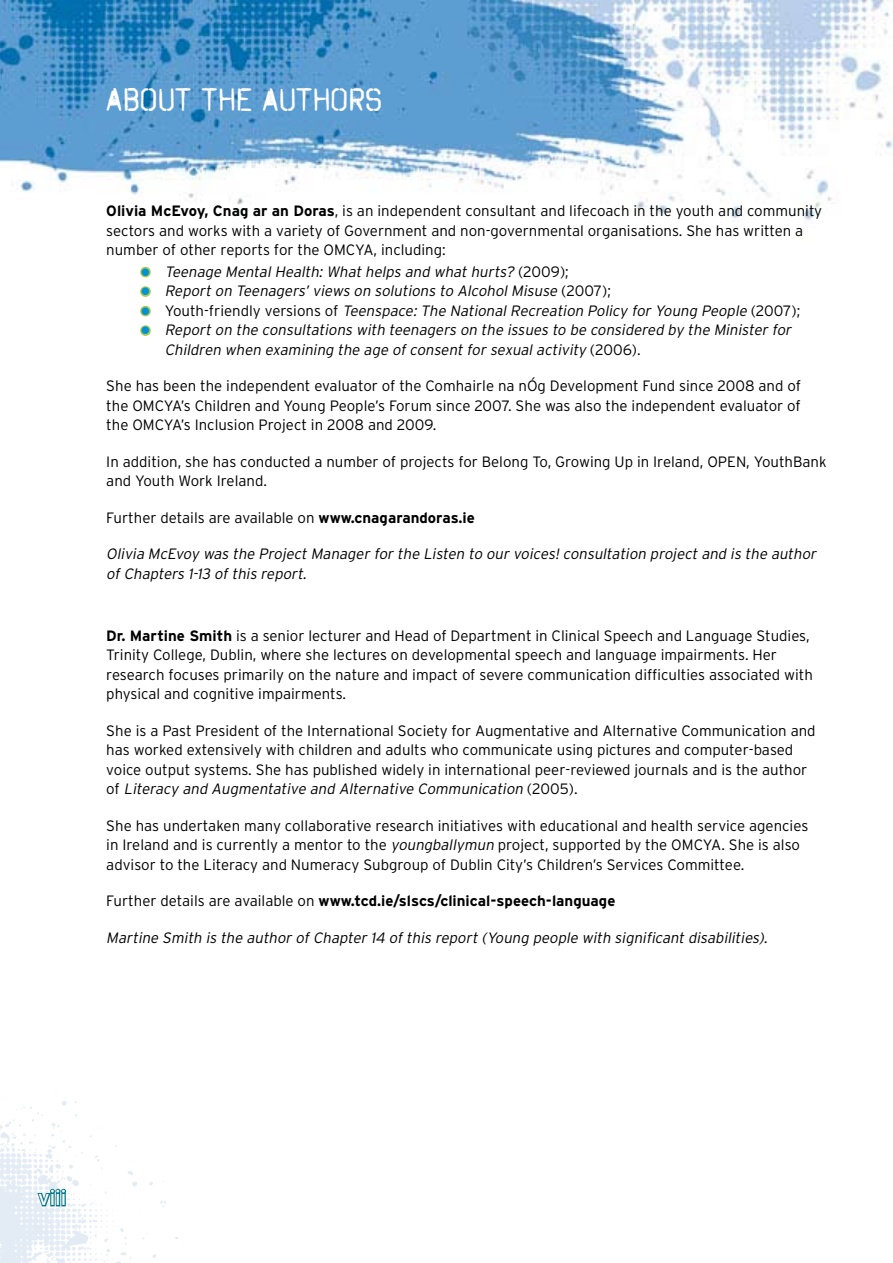
<style>
.page{position:relative;width:893px;height:1263px;background:#fff}
.page>*{position:absolute;margin:0;border:0;box-sizing:border-box;transform-origin:0 0}
.t1{font:33px "Octin Spraypaint Free";color:#fff}
.t2{font:21px "Interstate";color:#fff}
.t3{font:300 15px/19.5px "Interstate";color:#000}
.t4{font:italic 300 15px/19.5px "Interstate";color:#000}
.t5{font:700 15px "Interstate";color:#000}
.s1{font-weight:700}
.s2{font-style:normal}
.s3{font-style:italic}
.s4{font-weight:300}
</style>
<div class="page">
<img style="left:0;top:0;width:893px;height:220px">
<img style="left:0;top:1097px;width:178px;height:166px">
<svg style="left:36px;top:1189px;width:30px;height:24px"></svg>
<div style="left:61px;top:1193px;width:5px;height:13px;border:2px solid #017685"></div>
<svg style="left:140px;top:266px;width:11px;height:70px"></svg>
<h1 class="t1" style="left:106px;top:81px;width:277px">ABOUT THE AUTHORS</h1>
<p class="t3" style="left:106px;top:201px;width:717px"><span class="s1">Olivia McEvoy, Cnag ar an Doras</span>, is an independent consultant and lifecoach in the youth and community sectors and works with a variety of Government and non-governmental organisations. She has written a number of other reports for the OMCYA, including:</p>
<p class="t4" style="left:165px;top:261px;width:637px">Teenage Mental Health: What helps and what hurts? <span class="s2">( 2 0 0 9 ) ;<br></span>Report on Teenagers’ views on solutions to Alcohol Misuse <span class="s2">( 2 0 0 7 ) ;<br>Yo u t h - f r i e n d l y v e rs i o n s o f</span> Teenspace: The National Recreation Policy for Young People <span class="s2">( 2 0 07 ) ; </span>Report on the consultations with teenagers on the issues to be considered by the Minister for Children when examining the age of consent for sexual activity <span class="s2">( 2 0 0 6 ) .</span></p>
<p class="t3" style="left:106px;top:376px;width:696px;text-align:justify">She has been the independent evaluator of the Comhairle na nÓg Development Fund since 2008 and of the OMCYA’s Children and Young People’s Forum since 2007. She was also the independent evaluator of the OMCYA’s Inclusion Project in 2008 and 2009.</p>
<p class="t3" style="left:106px;top:451px;width:722px">In addition, she has conducted a number of projects for Belong To, Growing Up in Ireland, OPEN, YouthBank and Youth Work Ireland.</p>
<p class="t3" style="left:106px;top:507px;width:370px">Further details are available on <span class="s1">www.cnagarandoras.ie</span></p>
<p class="t4" style="left:106px;top:544px;width:714px">Olivia McEvoy was the Project Manager for the Listen to our voices! consultation project and is the author of Chapters 1-13 of this report.</p>
<p class="t3" style="left:106px;top:625px;width:708px"><span class="s1">Dr. Martine Smith</span> is a senior lecturer and Head of Department in Clinical Speech and Language Studies, Trinity College, Dublin, where she lectures on developmental speech and language impairments. Her research focuses primarily on the nature and impact of severe communication difficulties associated with physical and cognitive impairments.</p>
<p class="t3" style="left:106px;top:721px;width:711px">She is a Past President of the International Society for Augmentative and Alternative Communication and has worked extensively with children and adults who communicate using pictures and computer-based voice output systems. She has published widely in international peer-reviewed journals and is the author o f <span class="s3">Literacy and Augmentative and Alternative Communication</span> ( 2 0 0 5 ) .</p>
<p class="t3" style="left:106px;top:816px;width:704px">She has undertaken many collaborative research initiatives with educational and health service agencies in Ireland and is currently a mentor to the <span class="s3">youngballymun</span> project, supported by the OMCYA. She is also advisor to the Literacy and Numeracy Subgroup of Dublin City’s Children’s Services Committee.</p>
<p class="t5" style="left:106px;top:893px;width:511px"><span class="s4">Further details are available on</span> www.tcd.ie/slscs/clinical-speech-language</p>
<p class="t4" style="left:106px;top:928px;width:666px">Martine Smith is the author of Chapter 14 of this report (Young people with significant disabilities).</p>
<h2 class="t2" style="left:38px;top:1186px;width:30px">viii</h2>
</div>
